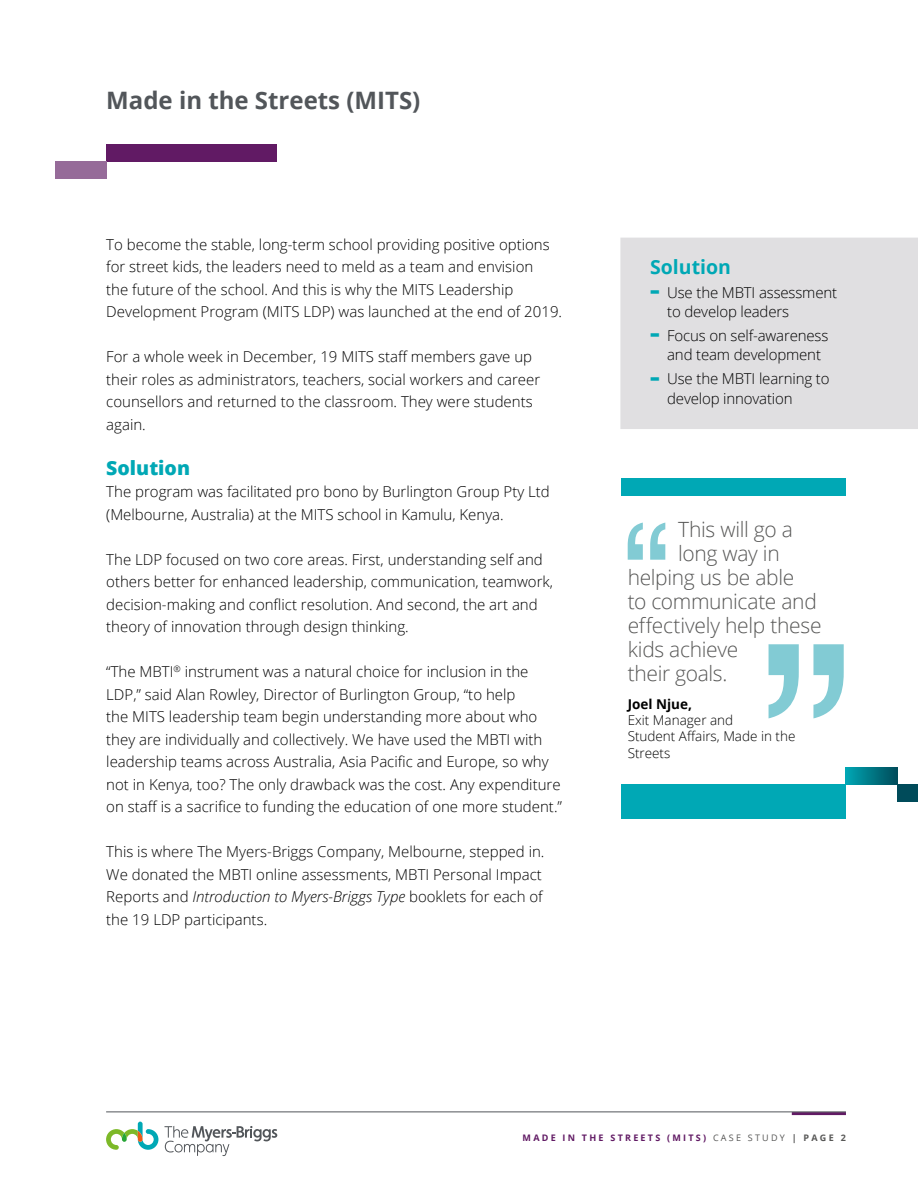
<style>
.page{position:relative;width:918px;height:1188px;background:#fff}
.page>*{position:absolute;margin:0;border:0;box-sizing:border-box;transform-origin:0 0}
.t1{font:700 24px "Open Sans";color:#52565a}
.t2{font:300 21px "Open Sans";letter-spacing:-.015em;color:#575756}
.t3{font:700 19.5px "Open Sans";color:#00a8b5}
.t4{font:800 19.5px "Open Sans";color:#00a8b5}
.t5{font:300 15px/22.5px "Open Sans";color:#000}
.t6{font:300 13.5px/16.2px "Open Sans";color:#000}
.t7{font:700 13.5px "Open Sans";color:#000}
.t8{font:700 9px "Open Sans";letter-spacing:.25em;color:#611a64}
.s1{font-style:italic}
.s2{font-weight:800;font-size:22.5px;color:#00a8b5}
.s3{font-weight:400;color:#575756}
.s4{color:#575756}
</style>
<div class="page">
<hr style="left:792px;top:1112px;width:54px;height:3px;background:#611a64">
<hr style="left:106px;top:1112px;width:740px;height:1px;background:#52565a">
<svg style="left:106px;top:1122px;width:52px;height:28px"></svg>
<svg style="left:164px;top:1126px;width:113px;height:30px"></svg>
<div style="left:620px;top:238px;width:298px;height:191px;background:#e0dfe1"></div>
<div style="left:106px;top:144px;width:170px;height:17px;background:#611a64"></div>
<div style="left:55px;top:161px;width:51px;height:17px;background:#966b99"></div>
<div style="left:621px;top:478px;width:225px;height:17px;background:#00a8b5"></div>
<svg style="left:769px;top:644px;width:75px;height:74px"></svg>
<svg style="left:628px;top:523px;width:37px;height:37px"></svg>
<div style="left:621px;top:784px;width:225px;height:34px;background:#00a8b5"></div>
<div style="left:846px;top:767px;width:51px;height:17px;background:linear-gradient(to right,#00a5b3,#004c5a)"></div>
<div style="left:897px;top:784px;width:21px;height:17px;background:#004b5a"></div>
<h1 class="t1" style="left:106px;top:83px;width:316px">Made in the Streets (MITS)</h1>
<p class="t5" style="left:106px;top:233px;width:457px">To become the stable, long-term school providing positive options for street kids, the leaders need to meld as a team and envision<br>the future of the school. And this is why the MITS Leadership Development Program (MITS LDP) was launched at the end of 2019.</p>
<p class="t5" style="left:106px;top:345px;width:435px">For a whole week in December, 19 MITS staff members gave up their roles as administrators, teachers, social workers and career counsellors and returned to the classroom. They were students again.</p>
<h3 class="t4" style="left:106px;top:453px;width:85px">Solution</h3>
<p class="t5" style="left:106px;top:480px;width:445px">The program was facilitated pro bono by Burlington Group Pty Ltd (Melbourne, Australia) at the MITS school in Kamulu, Kenya.</p>
<p class="t5" style="left:106px;top:548px;width:448px">The LDP focused on two core areas. First, understanding self and others better for enhanced leadership, communication, teamwork, decision-making and conflict resolution. And second, the art and theory of innovation through design thinking.</p>
<p class="t5" style="left:106px;top:660px;width:457px">“The MBTI<sup>®</sup> instrument was a natural choice for inclusion in the LDP,” said Alan Rowley, Director of Burlington Group, “to help<br>the MITS leadership team begin understanding more about who they are individually and collectively. We have used the MBTI with leadership teams across Australia, Asia Pacific and Europe, so why not in Kenya, too? The only drawback was the cost. Any expenditure on staff is a sacrifice to funding the education of one more student.”</p>
<p class="t5" style="left:106px;top:840px;width:440px">This is where The Myers-Briggs Company, Melbourne, stepped in.<br>We donated the MBTI online assessments, MBTI Personal Impact Reports and <span class="s1">Introduction to Myers-Briggs Type</span> booklets for each of the 19 LDP participants.</p>
<h3 class="t3" style="left:650px;top:253px;width:82px">Solution</h3>
<p class="t5" style="left:667px;top:282px;width:172px;line-height:19.5px;text-indent:-17px"><span class="s2">-</span> Use the MBTI assessment to develop leaders</p>
<p class="t5" style="left:667px;top:325px;width:163px;line-height:19.5px;text-indent:-17px"><span class="s2">-</span> Focus on self-awareness and team development</p>
<p class="t5" style="left:667px;top:368px;width:164px;line-height:19.5px;text-indent:-17px"><span class="s2">-</span> Use the MBTI learning to develop innovation</p>
<h2 class="t2" style="left:678px;top:515px;width:116px">This will go a</h2>
<h2 class="t2" style="left:678px;top:539px;width:103px">long way in</h2>
<h2 class="t2" style="left:628px;top:563px;width:168px">helping us be able</h2>
<h2 class="t2" style="left:628px;top:587px;width:191px">to communicate and</h2>
<h2 class="t2" style="left:628px;top:611px;width:195px">effectively help these</h2>
<h2 class="t2" style="left:628px;top:635px;width:112px">kids achieve</h2>
<h2 class="t2" style="left:628px;top:659px;width:101px">their goals.</h2>
<p class="t7" style="left:628px;top:695px;width:66px">Joel Njue,</p>
<p class="t6" style="left:628px;top:712px;width:169px">Exit Manager and<br>Student Affairs, Made in the<br>Streets</p>
<p class="t8" style="left:523px;top:1131px;width:325px">MADE IN THE STREETS (MITS) <span class="s3">CASE STUDY</span> <span class="s4">| PAGE 2</span></p>
</div>
